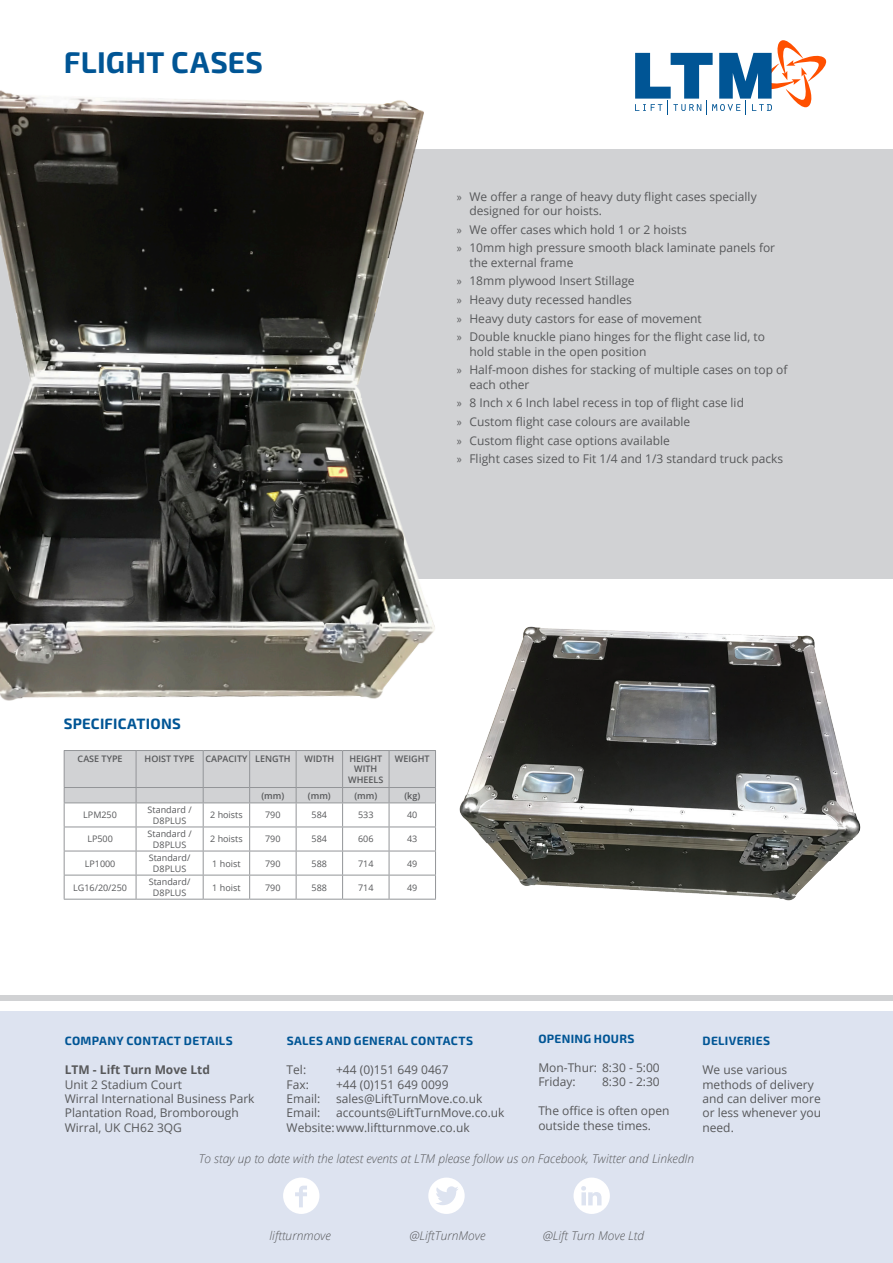
<style>
.page{position:relative;width:893px;height:1263px;background:#fff}
.page>*{position:absolute;margin:0;border:0;box-sizing:border-box;transform-origin:0 0}
.t1{font:700 30px "Exo 2.0";letter-spacing:.01em;color:#005595}
.t2{font:700 15px "Exo 2.0";letter-spacing:.015em;color:#005595}
.Paragraph_Style_1{font:12px/14.4px "Open Sans";color:#57585a}
.Paragraph_Style_1-2{font:italic 300 12px "Open Sans";color:#57585a}
.Paragraph_Style_1-3{font:700 12px "Exo 2.0";letter-spacing:.025em;color:#005595}
.Paragraph_Style_1-4{font:700 12px "Open Sans";color:#57585a}
.Table_copy{font:9px/10.8px "Open Sans";color:#57585a;text-align:center}
.Table_Headings{font:600 9px/10.8px "Open Sans";color:#57585a;text-align:center}
.s1{font-family:"Myriad Pro"}
</style>
<div class="page">
<div style="left:0;top:149px;width:893px;height:429px;background:#d1d2d4"></div>
<svg style="left:635px;top:40px;width:191px;height:75px"></svg>
<div style="left:0;top:1012px;width:893px;height:251px;background:#dde3f0"></div>
<div style="left:0;top:996px;width:893px;height:5px;background:#d1d2d4"></div>
<svg style="left:283px;top:1177px;width:36px;height:37px"></svg>
<svg style="left:428px;top:1177px;width:37px;height:37px"></svg>
<svg style="left:573px;top:1177px;width:37px;height:37px"></svg>
<hr style="left:64px;top:899px;width:72px;height:1px;background:#939598">
<hr style="left:136px;top:899px;width:67px;height:1px;background:#939598">
<hr style="left:203px;top:899px;width:47px;height:1px;background:#939598">
<svg style="left:64px;top:750px;width:372px;height:149px"></svg>
<hr style="left:296px;top:899px;width:47px;height:1px;background:#939598">
<hr style="left:343px;top:899px;width:46px;height:1px;background:#939598">
<hr style="left:389px;top:899px;width:47px;height:1px;background:#939598">
<hr style="left:250px;top:899px;width:46px;height:1px;background:#939598">
<img style="left:459px;top:626px;width:402px;height:275px">
<img style="left:0;top:90px;width:457px;height:611px">
<p class="t1" style="left:64px;top:44px;width:200px">FLIGHT CASES</p>
<p class="Paragraph_Style_1" style="left:469px;top:189px;width:289px;text-indent:-13px"><span class="s1">»</span> We offer a range of heavy duty flight cases specially designed for our hoists.</p>
<p class="Paragraph_Style_1" style="left:457px;top:222px;width:232px"><span class="s1">»</span> We offer cases which hold 1 or 2 hoists</p>
<p class="Paragraph_Style_1" style="left:469px;top:240px;width:307px;text-indent:-13px"><span class="s1">»</span> 10mm high pressure smooth black laminate panels for the external frame</p>
<p class="Paragraph_Style_1" style="left:457px;top:273px;width:180px"><span class="s1">»</span> 18mm plywood Insert Stillage</p>
<p class="Paragraph_Style_1" style="left:457px;top:292px;width:177px"><span class="s1">»</span> Heavy duty recessed handles</p>
<p class="Paragraph_Style_1" style="left:457px;top:311px;width:247px"><span class="s1">»</span> Heavy duty castors for ease of movement</p>
<p class="Paragraph_Style_1" style="left:469px;top:329px;width:297px;text-indent:-13px"><span class="s1">»</span> Double knuckle piano hinges for the flight case lid, to hold stable in the open position</p>
<p class="Paragraph_Style_1" style="left:469px;top:362px;width:319px;text-indent:-13px"><span class="s1">»</span> Half-moon dishes for stacking of multiple cases on top of each other</p>
<p class="Paragraph_Style_1" style="left:457px;top:395px;width:289px"><span class="s1">»</span> 8 Inch x 6 Inch label recess in top of flight case lid</p>
<p class="Paragraph_Style_1" style="left:457px;top:414px;width:235px"><span class="s1">»</span> Custom flight case colours are available</p>
<p class="Paragraph_Style_1" style="left:457px;top:433px;width:215px"><span class="s1">»</span> Custom flight case options available</p>
<p class="Paragraph_Style_1" style="left:457px;top:451px;width:328px"><span class="s1">»</span> Flight cases sized to Fit 1/4 and 1/3 standard truck packs</p>
<p class="t2" style="left:64px;top:715px;width:118px">SPECIFICATIONS</p>
<p class="Table_Headings" style="left:78px;top:753px;width:46px">CASE TYPE</p>
<p class="Table_Headings" style="left:145px;top:753px;width:51px">HOIST TYPE</p>
<p class="Table_Headings" style="left:205px;top:753px;width:44px">CAPACITY</p>
<p class="Table_Headings" style="left:255px;top:753px;width:37px">LENGTH</p>
<p class="Table_Headings" style="left:304px;top:753px;width:31px">WIDTH</p>
<p class="Table_Headings" style="left:348px;top:753px;width:37px">HEIGHT<br>WITH<br>WHEELS</p>
<p class="Table_Headings" style="left:395px;top:753px;width:36px">WEIGHT</p>
<p class="Table_Headings" style="left:261px;top:790px;width:24px">(mm)</p>
<p class="Table_Headings" style="left:308px;top:790px;width:24px">(mm)</p>
<p class="Table_Headings" style="left:354px;top:790px;width:24px">(mm)</p>
<p class="Table_Headings" style="left:404px;top:790px;width:17px">(kg)</p>
<p class="Table_copy" style="left:83px;top:809px;width:35px">LPM250</p>
<p class="Table_copy" style="left:148px;top:804px;width:46px">Standard /<br>D8PLUS</p>
<p class="Table_copy" style="left:210px;top:809px;width:34px">2 hoists</p>
<p class="Table_copy" style="left:265px;top:809px;width:17px">790</p>
<p class="Table_copy" style="left:312px;top:809px;width:17px">584</p>
<p class="Table_copy" style="left:358px;top:809px;width:17px">533</p>
<p class="Table_copy" style="left:407px;top:809px;width:12px">40</p>
<p class="Table_copy" style="left:87px;top:833px;width:27px">LP500</p>
<p class="Table_copy" style="left:148px;top:828px;width:46px">Standard /<br>D8PLUS</p>
<p class="Table_copy" style="left:210px;top:833px;width:34px">2 hoists</p>
<p class="Table_copy" style="left:265px;top:833px;width:17px">790</p>
<p class="Table_copy" style="left:312px;top:833px;width:17px">584</p>
<p class="Table_copy" style="left:358px;top:833px;width:17px">606</p>
<p class="Table_copy" style="left:407px;top:833px;width:12px">43</p>
<p class="Table_copy" style="left:85px;top:858px;width:32px">LP1000</p>
<p class="Table_copy" style="left:149px;top:852px;width:43px">Standard/<br>D8PLUS</p>
<p class="Table_copy" style="left:212px;top:858px;width:30px">1 hoist</p>
<p class="Table_copy" style="left:265px;top:858px;width:17px">790</p>
<p class="Table_copy" style="left:312px;top:858px;width:17px">588</p>
<p class="Table_copy" style="left:358px;top:858px;width:17px">714</p>
<p class="Table_copy" style="left:407px;top:858px;width:12px">49</p>
<p class="Table_copy" style="left:73px;top:882px;width:55px">LG16/20/250</p>
<p class="Table_copy" style="left:149px;top:876px;width:43px">Standard/<br>D8PLUS</p>
<p class="Table_copy" style="left:212px;top:882px;width:30px">1 hoist</p>
<p class="Table_copy" style="left:265px;top:882px;width:17px">790</p>
<p class="Table_copy" style="left:312px;top:882px;width:17px">588</p>
<p class="Table_copy" style="left:358px;top:882px;width:17px">714</p>
<p class="Table_copy" style="left:407px;top:882px;width:12px">49</p>
<p class="Paragraph_Style_1-3" style="left:65px;top:1034px;width:169px">COMPANY CONTACT DETAILS</p>
<p class="Paragraph_Style_1-4" style="left:65px;top:1061px;width:147px">LTM - Lift Turn Move Ltd</p>
<p class="Paragraph_Style_1" style="left:65px;top:1077px;width:119px">Unit 2 Stadium Court</p>
<p class="Paragraph_Style_1" style="left:65px;top:1091px;width:191px">Wirral International Business Park</p>
<p class="Paragraph_Style_1" style="left:65px;top:1105px;width:176px">Plantation Road, Bromborough</p>
<p class="Paragraph_Style_1" style="left:65px;top:1120px;width:119px">Wirral, UK CH62 3QG</p>
<p class="Paragraph_Style_1-3" style="left:287px;top:1034px;width:188px">SALES AND GENERAL CONTACTS</p>
<p class="Paragraph_Style_1" style="left:287px;top:1062px;width:21px">Tel:</p>
<p class="Paragraph_Style_1" style="left:336px;top:1062px;width:114px">+44 (0)151 649 0467</p>
<p class="Paragraph_Style_1" style="left:287px;top:1077px;width:24px">Fax:</p>
<p class="Paragraph_Style_1" style="left:336px;top:1077px;width:114px">+44 (0)151 649 0099</p>
<p class="Paragraph_Style_1" style="left:287px;top:1091px;width:35px">Email:</p>
<p class="Paragraph_Style_1" style="left:336px;top:1091px;width:148px">sales@LiftTurnMove.co.uk</p>
<p class="Paragraph_Style_1" style="left:287px;top:1105px;width:35px">Email:</p>
<p class="Paragraph_Style_1" style="left:336px;top:1105px;width:170px">accounts@LiftTurnMove.co.uk</p>
<p class="Paragraph_Style_1" style="left:287px;top:1120px;width:185px">Website:www.liftturnmove.co.uk</p>
<p class="Paragraph_Style_1-3" style="left:538px;top:1032px;width:98px">OPENING HOURS</p>
<p class="Paragraph_Style_1" style="left:538px;top:1060px;width:123px">Mon-Thur: 8:30 - 5:00</p>
<p class="Paragraph_Style_1" style="left:538px;top:1074px;width:39px">Friday:</p>
<p class="Paragraph_Style_1" style="left:602px;top:1074px;width:59px">8:30 - 2:30</p>
<p class="Paragraph_Style_1" style="left:538px;top:1103px;width:133px">The office is often open outside these times.</p>
<p class="Paragraph_Style_1-2" style="left:199px;top:1150px;width:497px">To stay up to date with the latest events at LTM please follow us on Facebook, Twitter and LinkedIn</p>
<p class="Paragraph_Style_1-3" style="left:702px;top:1034px;width:69px">DELIVERIES</p>
<p class="Paragraph_Style_1" style="left:702px;top:1062px;width:120px">We use various methods of delivery and can deliver more or less whenever you need.</p>
<p class="Paragraph_Style_1-2" style="left:269px;top:1227px;width:63px">liftturnmove</p>
<p class="Paragraph_Style_1-2" style="left:410px;top:1227px;width:77px">@LiftTurnMove</p>
<p class="Paragraph_Style_1-2" style="left:543px;top:1227px;width:103px">@Lift Turn Move Ltd</p>
</div>
